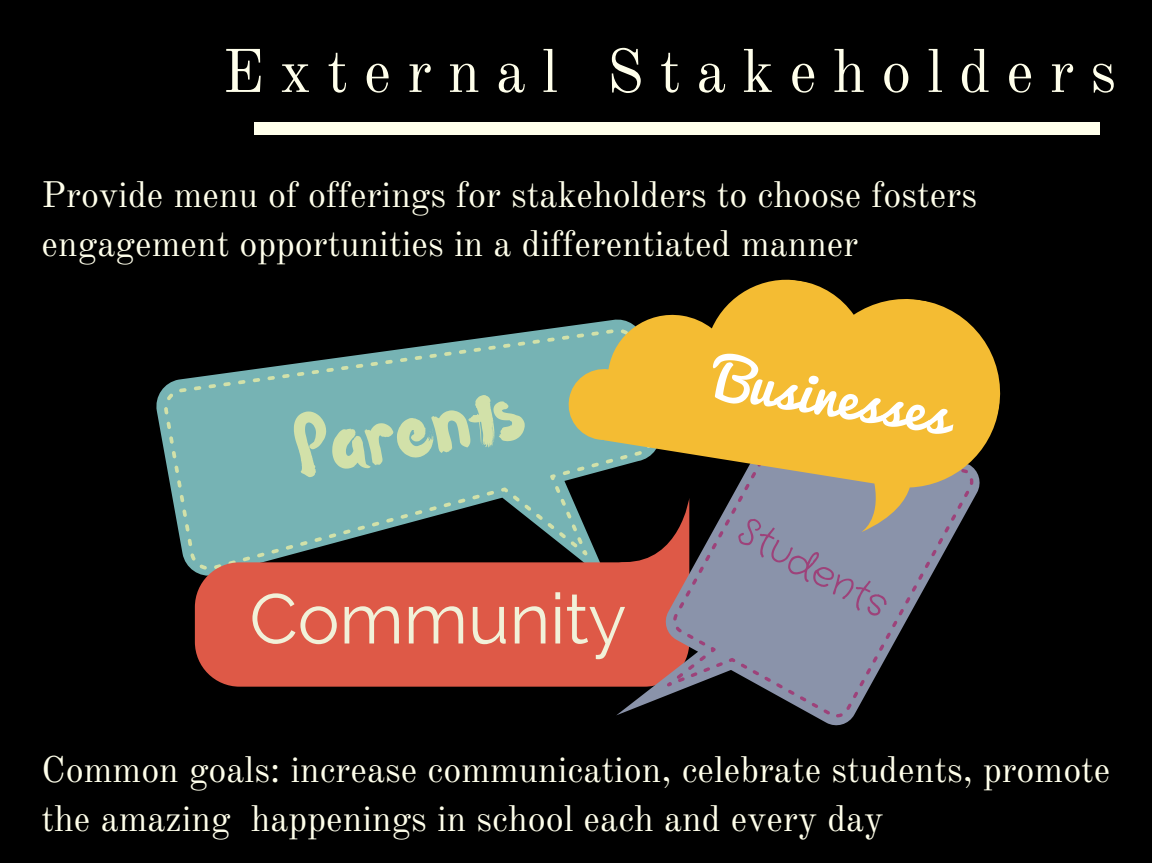
<style>
.page{position:relative;width:1152px;height:863px;background:#fff}
.page>*{position:absolute;margin:0;border:0;box-sizing:border-box;transform-origin:0 0}
.t1{font:81.45px "Waterlily";color:#d2e1a9}
.t2{font:70.2px "Raleway";color:#f1f1d9}
.t3{font:60.3px "Old Standard TT";letter-spacing:.26em;color:#ffffeb}
.t4{font:55.2px "Pacifico";color:#fff}
.t5{font:37.95px "Crafty Girls";color:#9d427a}
.t6{font:36.3px/49.5px "Old Standard TT";color:#ffffeb}
</style>
<div class="page">
<div style="left:0;top:0;width:1152px;height:862px;background:#000"></div>
<svg style="left:161px;top:327px;width:395px;height:245px;fill:#76b3b4"></svg>
<svg style="left:501px;top:474px;width:55px;height:23px"></svg>
<svg style="left:195px;top:497px;width:417px;height:189px;fill:#de5947"></svg>
<svg style="left:310px;top:569px;width:8px;height:4px"></svg>
<svg style="left:355px;top:569px;width:8px;height:4px"></svg>
<svg style="left:345px;top:675px;width:8px;height:4px"></svg>
<svg style="left:360px;top:675px;width:8px;height:4px"></svg>
<svg style="left:325px;top:569px;width:8px;height:4px"></svg>
<svg style="left:315px;top:675px;width:8px;height:4px"></svg>
<svg style="left:370px;top:569px;width:8px;height:4px"></svg>
<svg style="left:340px;top:569px;width:8px;height:4px"></svg>
<svg style="left:330px;top:675px;width:8px;height:4px"></svg>
<svg style="left:375px;top:675px;width:8px;height:4px"></svg>
<svg style="left:420px;top:675px;width:8px;height:4px"></svg>
<svg style="left:430px;top:569px;width:8px;height:4px"></svg>
<svg style="left:415px;top:569px;width:8px;height:4px"></svg>
<svg style="left:385px;top:569px;width:8px;height:4px"></svg>
<svg style="left:435px;top:675px;width:8px;height:4px"></svg>
<svg style="left:390px;top:675px;width:8px;height:4px"></svg>
<svg style="left:405px;top:675px;width:8px;height:4px"></svg>
<svg style="left:400px;top:569px;width:8px;height:4px"></svg>
<svg style="left:202px;top:608px;width:4px;height:7px"></svg>
<svg style="left:300px;top:675px;width:8px;height:4px"></svg>
<svg style="left:210px;top:572px;width:19px;height:15px"></svg>
<svg style="left:445px;top:569px;width:8px;height:4px"></svg>
<svg style="left:203px;top:593px;width:5px;height:7px"></svg>
<svg style="left:202px;top:638px;width:4px;height:7px"></svg>
<svg style="left:202px;top:623px;width:4px;height:7px"></svg>
<svg style="left:204px;top:652px;width:29px;height:26px"></svg>
<svg style="left:280px;top:569px;width:8px;height:4px"></svg>
<svg style="left:270px;top:675px;width:8px;height:4px"></svg>
<svg style="left:285px;top:675px;width:8px;height:4px"></svg>
<svg style="left:295px;top:569px;width:8px;height:4px"></svg>
<svg style="left:235px;top:569px;width:8px;height:4px"></svg>
<svg style="left:240px;top:675px;width:8px;height:4px"></svg>
<svg style="left:265px;top:569px;width:8px;height:4px"></svg>
<svg style="left:250px;top:569px;width:8px;height:4px"></svg>
<svg style="left:255px;top:675px;width:8px;height:4px"></svg>
<svg style="left:535px;top:569px;width:8px;height:4px"></svg>
<svg style="left:600px;top:675px;width:7px;height:4px"></svg>
<svg style="left:555px;top:675px;width:7px;height:4px"></svg>
<svg style="left:520px;top:569px;width:8px;height:4px"></svg>
<svg style="left:495px;top:675px;width:8px;height:4px"></svg>
<svg style="left:510px;top:675px;width:8px;height:4px"></svg>
<svg style="left:490px;top:569px;width:8px;height:4px"></svg>
<svg style="left:505px;top:569px;width:8px;height:4px"></svg>
<svg style="left:465px;top:675px;width:8px;height:4px"></svg>
<svg style="left:460px;top:569px;width:8px;height:4px"></svg>
<svg style="left:475px;top:569px;width:8px;height:4px"></svg>
<svg style="left:480px;top:675px;width:8px;height:4px"></svg>
<svg style="left:585px;top:675px;width:7px;height:4px"></svg>
<svg style="left:525px;top:675px;width:8px;height:4px"></svg>
<svg style="left:580px;top:569px;width:8px;height:4px"></svg>
<svg style="left:595px;top:569px;width:8px;height:4px"></svg>
<svg style="left:565px;top:569px;width:8px;height:4px"></svg>
<svg style="left:570px;top:675px;width:7px;height:4px"></svg>
<svg style="left:540px;top:675px;width:7px;height:4px"></svg>
<svg style="left:550px;top:569px;width:8px;height:4px"></svg>
<svg style="left:450px;top:675px;width:8px;height:4px"></svg>
<svg style="left:612px;top:550px;width:235px;height:176px;fill:#de5947"></svg>
<svg style="left:668px;top:550px;width:278px;height:172px;fill:#8a93aa"></svg>
<svg style="left:659px;top:644px;width:77px;height:52px"></svg>
<svg style="left:556px;top:279px;width:445px;height:271px;fill:#f4bc33"></svg>
<div style="left:254px;top:122px;width:845px;height:13px;background:#ffffeb"></div>
<h3 class="t3" style="left:223px;top:35px;width:895px">External Stakeholders</h3>
<p class="t6" style="left:42px;top:170px;width:937px">Provide menu of offerings for stakeholders to choose fosters engagement opportunities in a differentiated manner</p>
<h1 class="t1" style="left:286px;top:387px;width:231px;rotate:-10deg">Parents</h1>
<h2 class="t2" style="left:249px;top:577px;width:379px">Community</h2>
<h3 class="t4" style="left:721px;top:347px;width:237px;rotate:9deg">Businesses</h3>
<p class="t5" style="left:753px;top:505px;width:167px;rotate:29deg">Students</p>
<p class="t6" style="left:42px;top:745px;width:1071px">Common goals: increase communication, celebrate students, promote the amazing happenings in school each and every day</p>
</div>
